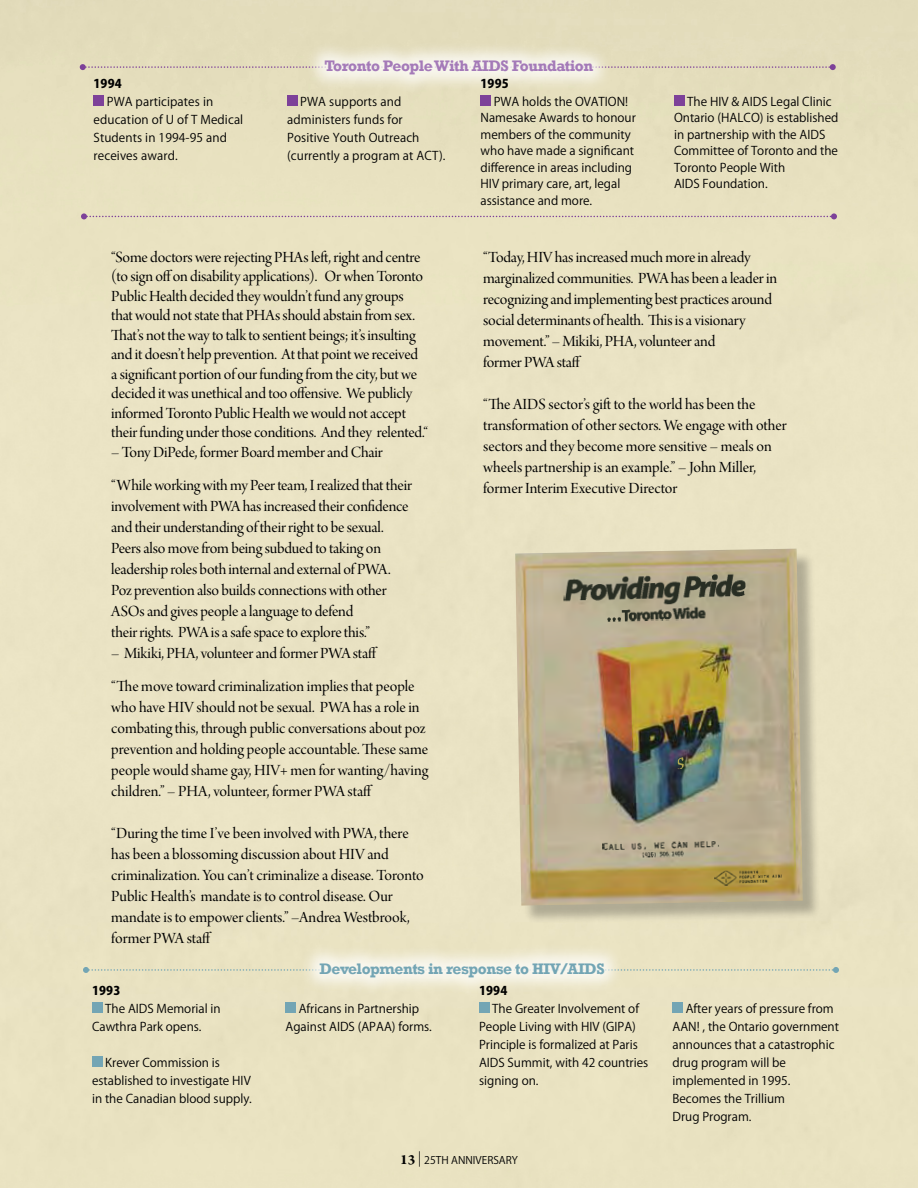
<style>
.page{position:relative;width:918px;height:1188px;background:#e9e2c2}
.page>*{position:absolute;margin:0;border:0;box-sizing:border-box;transform-origin:0 0}
.t1{font:16.5px/21px "Arno Pro Display";letter-spacing:-.01em;color:#000}
.t2{font:700 15.6px "Rockwell";letter-spacing:-.03em;color:#73a5b4}
.t3{font:700 15.6px "Rockwell";letter-spacing:-.03em;color:#a47ab8}
.t4{font:12px/18px "Koz Go Pr 6 N";color:#000}
.t5{font:800 12px "Koz Go Pro";letter-spacing:.01em;color:#000}
.t6{font:10.5px "Koz Go Pr 6 N";color:#000}
.s1{font-family:"Arno Pro";font-weight:700;font-size:15px}
.s2{font-family:"Arno Pro Light Display";font-size:15.15px}
</style>
<div class="page">
<svg style="left:83px;top:967px;width:756px;height:6px"></svg>
<div style="left:300px;top:943px;width:324px;height:54px;background:#fff;opacity:.75"></div>
<div style="left:517px;top:551px;width:304px;height:373px;background:#000;opacity:.25"></div>
<img style="left:515px;top:549px;width:288px;height:355px">
<img style="left:563px;top:573px;width:183px;height:49px">
<img style="left:517px;top:904px;width:286px;height:2px">
<img style="left:602px;top:841px;width:117px;height:17px">
<img style="left:714px;top:869px;width:68px;height:17px">
<svg style="left:678px;top:757px;width:6px;height:12px"></svg>
<svg style="left:80px;top:64px;width:756px;height:6px"></svg>
<div style="left:305px;top:41px;width:308px;height:54px;background:#fff;opacity:.75"></div>
<svg style="left:81px;top:213px;width:756px;height:6px"></svg>
<div style="left:92px;top:1003px;width:10px;height:10px;background:#73a5b4"></div>
<div style="left:92px;top:1057px;width:10px;height:10px;background:#73a5b4"></div>
<div style="left:286px;top:1002px;width:10px;height:11px;background:#73a5b4"></div>
<div style="left:479px;top:1003px;width:10px;height:10px;background:#73a5b4"></div>
<div style="left:673px;top:1002px;width:10px;height:11px;background:#73a5b4"></div>
<div style="left:94px;top:96px;width:10px;height:10px;background:#7d4199"></div>
<div style="left:287px;top:96px;width:10px;height:10px;background:#7d4199"></div>
<div style="left:481px;top:96px;width:10px;height:10px;background:#7d4199"></div>
<div style="left:674px;top:96px;width:10px;height:10px;background:#7d4199"></div>
<p class="t3" style="left:324px;top:57px;width:270px">Toronto People With AIDS Foundation</p>
<p class="t5" style="left:94px;top:76px;width:30px">1994</p>
<p class="t4" style="left:94px;top:93px;width:151px;text-indent:13px">PWA participates in education of U of T Medical<br>Students in 1994-95 and receives award.</p>
<p class="t4" style="left:287px;top:93px;width:160px;text-indent:13px">PWA supports and administers funds for<br>Positive Youth Outreach (currently a program at ACT).</p>
<p class="t1" style="left:111px;top:248px;width:319px;line-height:19.5px">“Some doctors were rejecting PHAs left, right and centre (to sign off on disability applications). Or when Toronto Public Health decided they wouldn’t fund any groups that would not state that PHAs should abstain from sex.<br>That’s not the way to talk to sentient beings; it’s insulting and it doesn’t help prevention. At that point we received a significant portion of our funding from the city, but we decided it was unethical and too offensive. We publicly informed Toronto Public Health we would not accept their funding under those conditions. And they relented.“</p>
<p class="t1" style="left:111px;top:437px;width:302px;line-height:33px">– Tony DiPede, former Board member and Chair “While working with my Peer team, I realized that their</p>
<p class="t1" style="left:111px;top:497px;width:299px">involvement with PWA has increased their confidence and their understanding of their right to be sexual.<br>Peers also move from being subdued to taking on leadership roles both internal and external of PWA.<br>Poz prevention also builds connections with other ASOs and gives people a language to defend<br>their rights. PWA is a safe space to explore this.”</p>
<p class="t1" style="left:111px;top:638px;width:305px;line-height:33px">– Mikiki, PHA, volunteer and former PWA staff<br>“The move toward criminalization implies that people</p>
<p class="t1" style="left:111px;top:698px;width:319px">who have HIV should not be sexual. PWA has a role in combating this, through public conversations about poz prevention and holding people accountable. These same people would shame gay, HIV+ men for wanting/having children.” – PHA, volunteer, former PWA staff</p>
<p class="t1" style="left:111px;top:824px;width:314px">“During the time I’ve been involved with PWA, there has been a blossoming discussion about HIV and criminalization. You can’t criminalize a disease. Toronto Public Health’s mandate is to control disease. Our mandate is to empower clients.” –Andrea Westbrook, former PWA staff</p>
<p class="t5" style="left:481px;top:76px;width:30px">1995</p>
<p class="t4" style="left:481px;top:94px;width:157px;line-height:16.5px;text-indent:13px">PWA holds the OVATION!<br>Namesake Awards to honour members of the community who have made a significant difference in areas including<br>HIV primary care, art, legal assistance and more.</p>
<p class="t4" style="left:674px;top:94px;width:166px;line-height:16.5px;text-indent:13px">The HIV &amp; AIDS Legal Clinic<br>Ontario (HALCO) is established in partnership with the AIDS<br>Committee of Toronto and the<br>Toronto People With<br>AIDS Foundation.</p>
<p class="t1" style="left:483px;top:248px;width:295px">“Today, HIV has increased much more in already marginalized communities. PWA has been a leader in recognizing and implementing best practices around social determinants of health. This is a visionary movement.” – Mikiki, PHA, volunteer and<br>former PWA staff</p>
<p class="t1" style="left:483px;top:395px;width:305px">“The AIDS sector’s gift to the world has been the transformation of other sectors. We engage with other sectors and they become more sensitive – meals on wheels partnership is an example.” – John Miller, former Interim Executive Director</p>
<p class="t5" style="left:92px;top:983px;width:30px">1993</p>
<p class="t4" style="left:92px;top:1000px;width:130px;text-indent:13px">The AIDS Memorial in<br>Cawthra Park opens.</p>
<p class="t4" style="left:92px;top:1054px;width:161px;text-indent:13px">Krever Commission is established to investigate HIV in the Canadian blood supply.</p>
<p class="t2" style="left:319px;top:959px;width:287px">Developments in response to HIV/AIDS</p>
<p class="t4" style="left:286px;top:1000px;width:148px;text-align:center">Africans in Partnership<br>Against AIDS (APAA) forms.</p>
<p class="t5" style="left:479px;top:983px;width:30px">1994</p>
<p class="t4" style="left:479px;top:1000px;width:171px;text-indent:13px">The Greater Involvement of<br>People Living with HIV (GIPA)<br>Principle is formalized at Paris<br>AIDS Summit, with 42 countries signing on.</p>
<p class="t4" style="left:673px;top:1000px;width:168px;text-indent:13px">After years of pressure from<br>AAN! , the Ontario government announces that a catastrophic drug program will be implemented in 1995.<br>Becomes the Trillium<br>Drug Program.</p>
<p class="t6" style="left:400px;top:1154px;width:119px"><span class="s1">13</span> <span class="s2">|</span> 25TH ANNIVERSARY</p>
</div>
